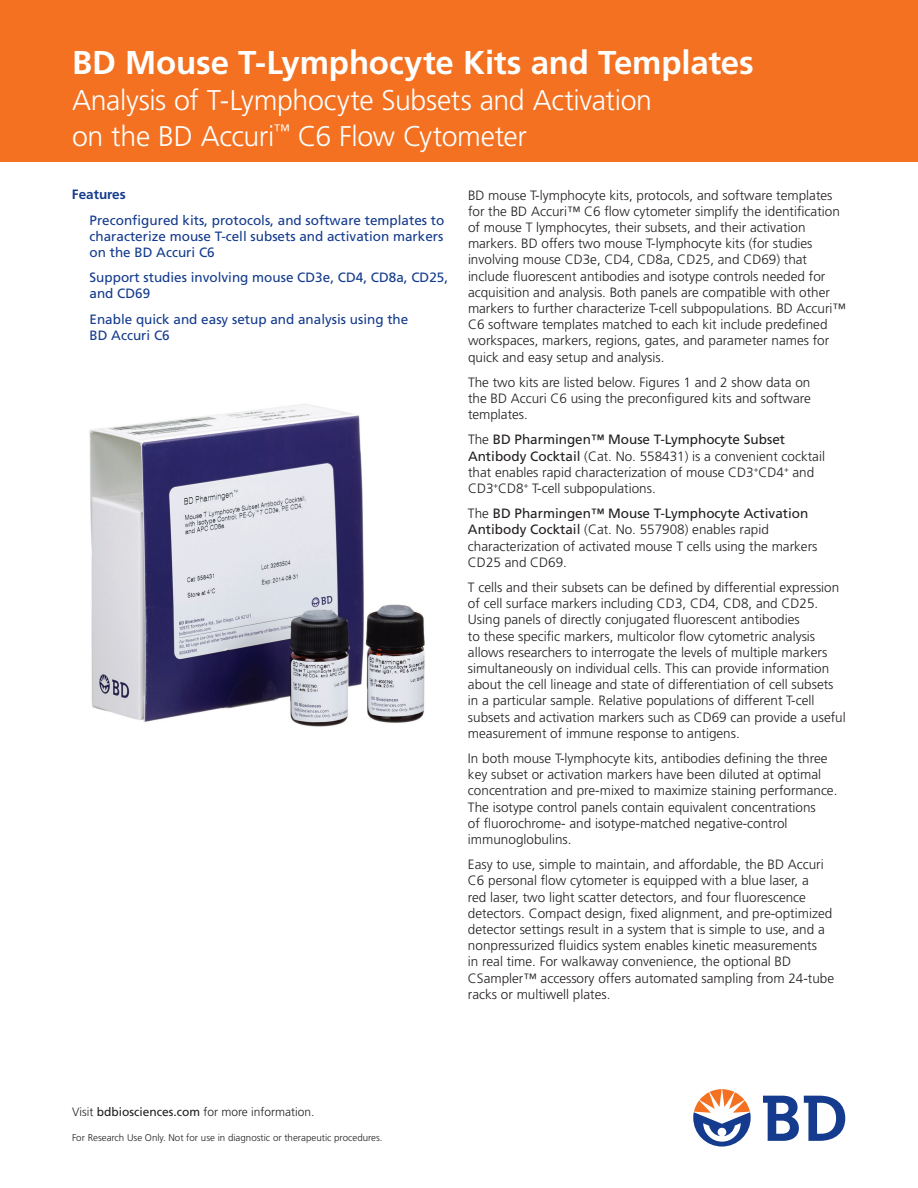
<style>
.page{position:relative;width:918px;height:1188px;background:#fff}
.page>*{position:absolute;margin:0;border:0;box-sizing:border-box;transform-origin:0 0}
.t1{font:700 33px "Frutiger";letter-spacing:-.005em;color:#fff}
.t2{font:300 28.5px/36px "Frutiger";letter-spacing:-.01em;color:#fff}
.t3{font:300 13.5px/16.2px "Frutiger";color:#231f20}
.t4{font:13.5px/16.2px "Frutiger";color:#143b8d}
.t5{font:700 13.5px "Frutiger";color:#143b8d}
.t6{font:300 12px "Frutiger";color:#231f20}
.t7{font:300 9.75px "Frutiger";color:#231f20}
.s1{font-weight:400}
</style>
<div class="page">
<div style="left:0;top:0;width:918px;height:162px;background:#f37121"></div>
<svg style="left:763px;top:1096px;width:82px;height:45px"></svg>
<svg style="left:693px;top:1089px;width:58px;height:58px"></svg>
<img style="left:89px;top:404px;width:336px;height:323px">
<h1 class="t1" style="left:72px;top:43px;width:683px">BD Mouse T-Lymphocyte Kits and Templates</h1>
<h2 class="t2" style="left:72px;top:82px;width:582px">Analysis of T-Lymphocyte Subsets and Activation on the BD Accuri<sup>™</sup> C6 Flow Cytometer</h2>
<p class="t5" style="left:72px;top:187px;width:55px">Features</p>
<p class="t4" style="left:90px;top:212px;width:356px;text-align:justify">Preconfigured kits, protocols, and software templates to characterize mouse T-cell subsets and activation markers on the BD Accuri C6</p>
<p class="t4" style="left:90px;top:269px;width:360px">Support studies involving mouse CD3e, CD4, CD8a, CD25, and CD69</p>
<p class="t4" style="left:90px;top:311px;width:320px">Enable quick and easy setup and analysis using the<br>BD Accuri C6</p>
<p class="t3" style="left:468px;top:187px;width:379px">BD mouse T-lymphocyte kits, protocols, and software templates for the BD Accuri™ C6 flow cytometer simplify the identification of mouse T lymphocytes, their subsets, and their activation markers. BD offers two mouse T-lymphocyte kits (for studies involving mouse CD3e, CD4, CD8a, CD25, and CD69) that include fluorescent antibodies and isotype controls needed for acquisition and analysis. Both panels are compatible with other markers to further characterize T-cell subpopulations. BD Accuri™ C6 software templates matched to each kit include predefined workspaces, markers, regions, gates, and parameter names for quick and easy setup and analysis.</p>
<p class="t3" style="left:468px;top:374px;width:344px;text-align:justify">The two kits are listed below. Figures 1 and 2 show data on the BD Accuri C6 using the preconfigured kits and software templates.</p>
<p class="t3" style="left:468px;top:432px;width:359px">The <span class="s1">BD Pharmingen™ Mouse T-Lymphocyte Subset Antibody Cocktail</span> (Cat. No. 558431) is a convenient cocktail that enables rapid characterization of mouse CD3<sup>+</sup>CD4<sup>+</sup> and CD3<sup>+</sup>CD8<sup>+</sup> T-cell subpopulations.</p>
<p class="t3" style="left:468px;top:505px;width:351px">The <span class="s1">BD Pharmingen™ Mouse T-Lymphocyte Activation Antibody Cocktail</span> (Cat. No. 557908) enables rapid characterization of activated mouse T cells using the markers CD25 and CD69.</p>
<p class="t3" style="left:468px;top:579px;width:379px">T cells and their subsets can be defined by differential expression of cell surface markers including CD3, CD4, CD8, and CD25.<br>Using panels of directly conjugated fluorescent antibodies<br>to these specific markers, multicolor flow cytometric analysis allows researchers to interrogate the levels of multiple markers simultaneously on individual cells. This can provide information about the cell lineage and state of differentiation of cell subsets in a particular sample. Relative populations of different T-cell subsets and activation markers such as CD69 can provide a useful measurement of immune response to antigens.</p>
<p class="t3" style="left:468px;top:750px;width:371px">In both mouse T-lymphocyte kits, antibodies defining the three key subset or activation markers have been diluted at optimal concentration and pre-mixed to maximize staining performance.<br>The isotype control panels contain equivalent concentrations<br>of fluorochrome- and isotype-matched negative-control immunoglobulins.</p>
<p class="t3" style="left:468px;top:856px;width:368px">Easy to use, simple to maintain, and affordable, the BD Accuri C6 personal flow cytometer is equipped with a blue laser, a<br>red laser, two light scatter detectors, and four fluorescence detectors. Compact design, fixed alignment, and pre-optimized detector settings result in a system that is simple to use, and a nonpressurized fluidics system enables kinetic measurements<br>in real time. For walkaway convenience, the optional BD CSampler™ accessory offers automated sampling from 24-tube racks or multiwell plates.</p>
<p class="t6" style="left:72px;top:1105px;width:244px">Visit <span class="s1">bdbiosciences.com</span> for more information.</p>
<p class="t7" style="left:72px;top:1132px;width:312px">For Research Use Only. Not for use in diagnostic or therapeutic procedures.</p>
</div>
